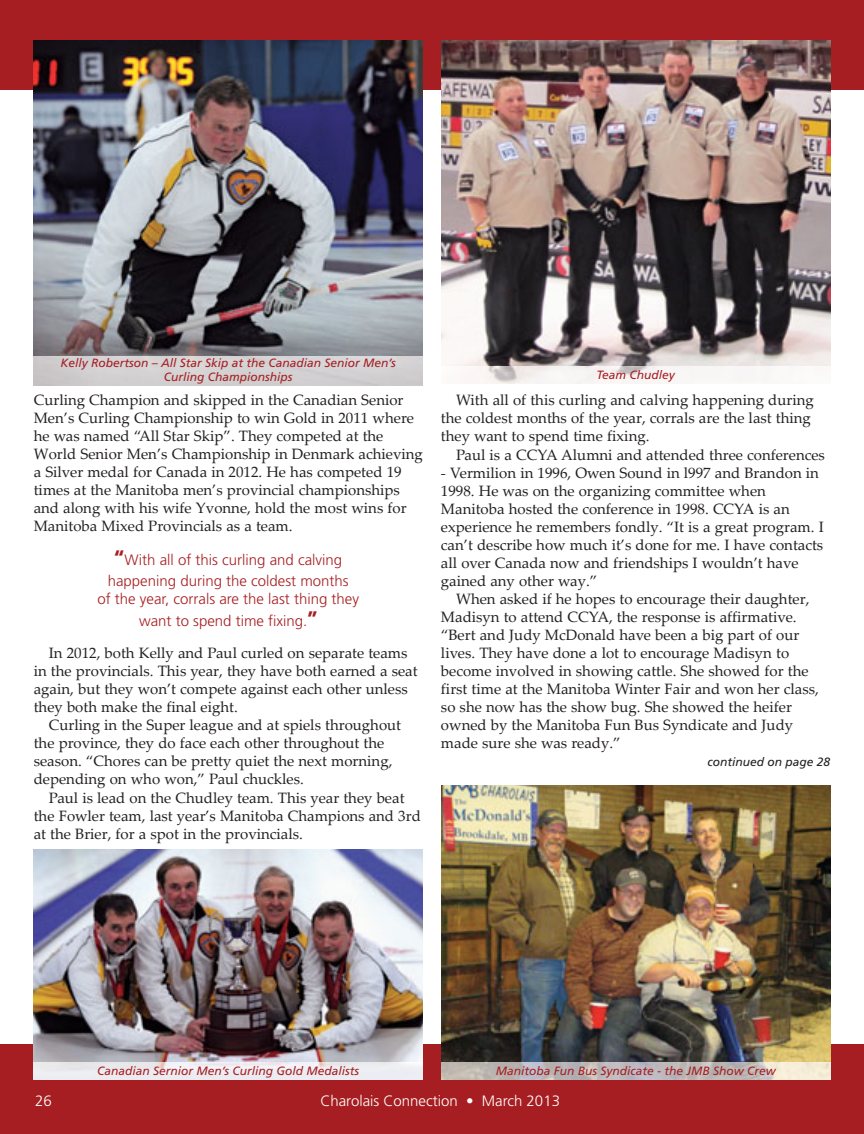
<style>
.page{position:relative;width:864px;height:1134px;background:#fff}
.page>*{position:absolute;margin:0;border:0;box-sizing:border-box;transform-origin:0 0}
.t1{font:15px/18px "Palatino Linotype";color:#231f20}
.t2{font:300 15px/20.7px "Frutiger";color:#a71e22;text-align:center}
.t3{font:300 15px "Frutiger";color:#fff}
.t4{font:italic 12px/13.5px "Frutiger";color:#a71e22;text-align:center}
.t5{font:italic 12px "Frutiger";color:#231f20}
.s1{font-weight:700;font-size:21px}
</style>
<div class="page">
<div style="left:0;top:0;width:864px;height:89px;background:#a71e22"></div>
<div style="left:0;top:1045px;width:864px;height:89px;background:#a71e22"></div>
<img style="left:34px;top:850px;width:389px;height:213px">
<img style="left:34px;top:1063px;width:389px;height:17px">
<img style="left:34px;top:40px;width:389px;height:316px">
<img style="left:441px;top:40px;width:389px;height:326px">
<svg style="left:476px;top:383px;width:170px;height:1px"></svg>
<img style="left:476px;top:366px;width:294px;height:17px">
<img style="left:441px;top:785px;width:389px;height:278px">
<img style="left:441px;top:1063px;width:389px;height:17px">
<p class="t4" style="left:61px;top:357px;width:337px">Kelly Robertson – All Star Skip at the Canadian Senior Men’s<br>Curling Championships</p>
<p class="t1" style="left:34px;top:393px;width:391px">Curling Champion and skipped in the Canadian Senior Men’s Curling Championship to win Gold in 2011 where he was named “All Star Skip”. They competed at the World Senior Men’s Championship in Denmark achieving a Silver medal for Canada in 2012. He has competed 19 times at the Manitoba men’s provincial championships and along with his wife Yvonne, hold the most wins for Manitoba Mixed Provincials as a team.</p>
<p class="t2" style="left:108px;top:550px;width:242px"><span class="s1">“</span>With all of this curling and calving happening during the coldest months</p>
<p class="t2" style="left:97px;top:588px;width:263px;line-height:22.5px">of the year, corrals are the last thing they want to spend time fixing.<span class="s1">”</span></p>
<p class="t1" style="left:34px;top:646px;width:385px;text-indent:15px">In 2012, both Kelly and Paul curled on separate teams in the provincials. This year, they have both earned a seat again, but they won’t compete against each other unless they both make the final eight.</p>
<p class="t1" style="left:34px;top:718px;width:369px;text-indent:15px">Curling in the Super league and at spiels throughout the province, they do face each other throughout the season. “Chores can be pretty quiet the next morning, depending on who won,” Paul chuckles.</p>
<p class="t1" style="left:34px;top:791px;width:389px;text-indent:15px">Paul is lead on the Chudley team. This year they beat the Fowler team, last year’s Manitoba Champions and 3rd at the Brier, for a spot in the provincials.</p>
<p class="t4" style="left:597px;top:369px;width:80px">Team Chudley</p>
<p class="t1" style="left:441px;top:393px;width:374px;text-indent:15px">With all of this curling and calving happening during the coldest months of the year, corrals are the last thing they want to spend time fixing.</p>
<p class="t1" style="left:441px;top:448px;width:386px;text-indent:15px">Paul is a CCYA Alumni and attended three conferences ‐ Vermilion in 1996, Owen Sound in l997 and Brandon in 1998. He was on the organizing committee when Manitoba hosted the conference in 1998. CCYA is an experience he remembers fondly. “It is a great program. I can’t describe how much it’s done for me. I have contacts all over Canada now and friendships I wouldn’t have gained any other way.”</p>
<p class="t1" style="left:441px;top:592px;width:379px;text-indent:15px">When asked if he hopes to encourage their daughter, Madisyn to attend CCYA, the response is affirmative. “Bert and Judy McDonald have been a big part of our lives. They have done a lot to encourage Madisyn to become involved in showing cattle. She showed for the first time at the Manitoba Winter Fair and won her class, so she now has the show bug. She showed the heifer owned by the Manitoba Fun Bus Syndicate and Judy made sure she was ready.”</p>
<p class="t5" style="left:708px;top:757px;width:124px">continued on page 28</p>
<p class="t4" style="left:97px;top:1065px;width:264px">Canadian Sernior Men’s Curling Gold Medalists</p>
<p class="t4" style="left:496px;top:1065px;width:282px">Manitoba Fun Bus Syndicate - the JMB Show Crew</p>
<p class="t3" style="left:35px;top:1095px;width:18px">26</p>
<p class="t3" style="left:320px;top:1095px;width:241px">Charolais Connection • March 2013</p>
</div>
